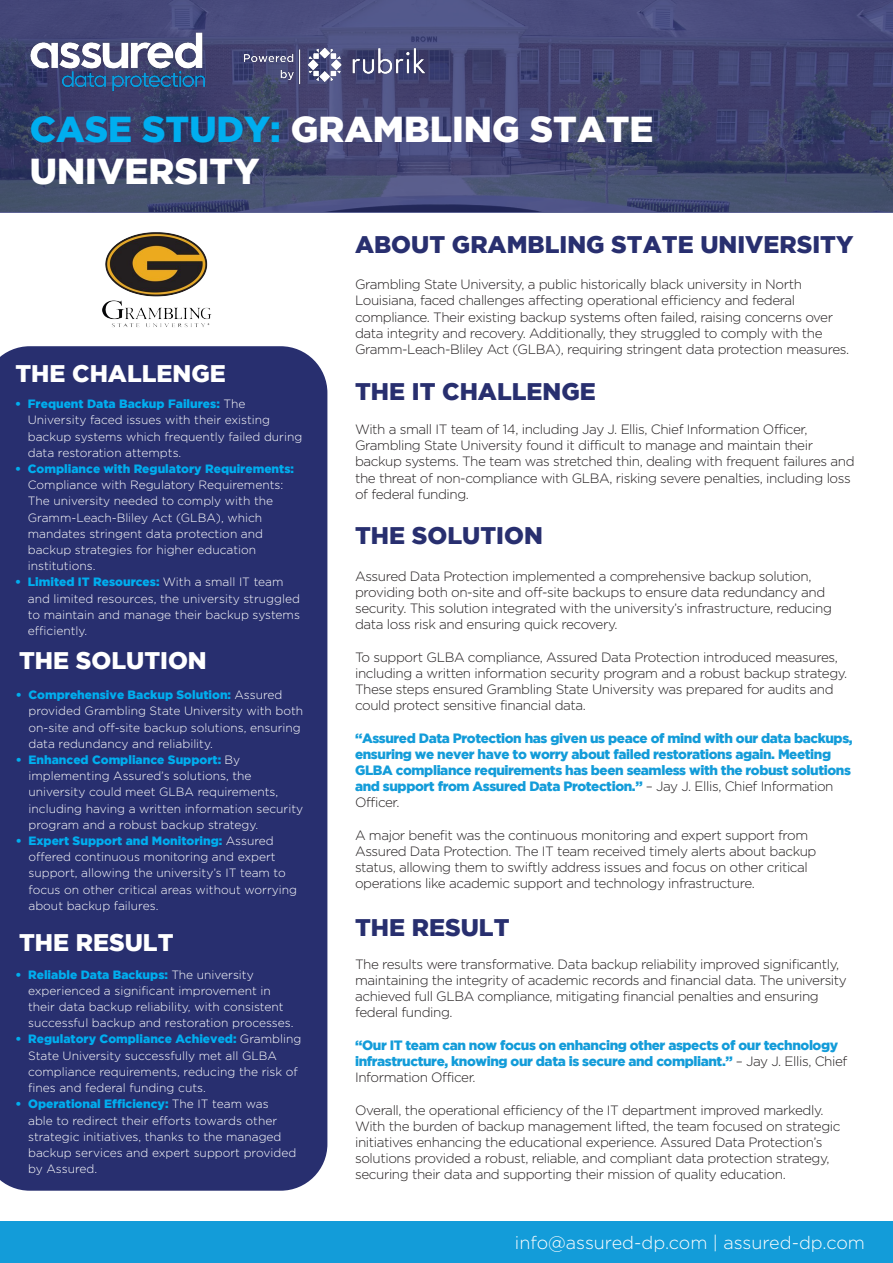
<style>
.page{position:relative;width:893px;height:1263px;background:#fff}
.page>*{position:absolute;margin:0;border:0;box-sizing:border-box;transform-origin:0 0}
.t1{font:900 36px/42px "Gotham";color:#fff}
.t2{font:900 24px "Gotham";color:#282f6f}
.t3{font:900 24px "Gotham";color:#fff}
.t4{font:300 18px "Gotham";color:#fff}
.t5{font:300 13.5px/16.2px "Gotham";letter-spacing:-.03em;color:#231f20}
.t6{font:900 13.5px/16.2px "Gotham";letter-spacing:-.03em;color:#139cd9}
.t7{font:300 12px/16.2px "Gotham";color:#fff}
.s1{color:#00aeef}
.s2{font-weight:900;color:#00aeef}
.s3{font-weight:300;color:#231f20}
</style>
<div class="page">
<svg style="left:0;top:0;width:893px;height:212px;background:#424771"></svg>
<img style="left:30px;top:30px;width:176px;height:62px">
<div style="left:0;top:346px;width:327px;height:845px;background:#282f6f"></div>
<div style="left:0;top:1222px;width:893px;height:41px;background:#139cd9"></div>
<img style="left:240px;top:37px;width:188px;height:51px">
<img style="left:89px;top:212px;width:134px;height:116px">
<p class="t1" style="left:30px;top:108px;width:625px"><span class="s1">CASE STUDY:</span> GRAMBLING STATE<br>UNIVERSITY</p>
<p class="t3" style="left:15px;top:360px;width:212px">THE CHALLENGE</p>
<p class="t7" style="left:28px;top:396px;width:276px;text-indent:-13px"><span class="s2">• Frequent Data Backup Failures:</span> The University faced issues with their existing backup systems which frequently failed during data restoration attempts.</p>
<p class="t7" style="left:28px;top:460px;width:268px;text-indent:-13px"><span class="s2">• Compliance with Regulatory Requirements:<br></span>Compliance with Regulatory Requirements:<br>The university needed to comply with the Gramm-Leach-Bliley Act (GLBA), which mandates stringent data protection and backup strategies for higher education institutions.</p>
<p class="t7" style="left:28px;top:574px;width:274px;text-indent:-13px"><span class="s2">• Limited IT Resources:</span> With a small IT team and limited resources, the university struggled to maintain and manage their backup systems efficiently.</p>
<p class="t3" style="left:19px;top:647px;width:189px">THE SOLUTION</p>
<p class="t7" style="left:28px;top:687px;width:276px;text-indent:-13px"><span class="s2">• Comprehensive Backup Solution:</span> Assured provided Grambling State University with both on-site and off-site backup solutions, ensuring data redundancy and reliability.</p>
<p class="t7" style="left:28px;top:751px;width:276px;text-indent:-13px"><span class="s2">• Enhanced Compliance Support:</span> By implementing Assured’s solutions, the university could meet GLBA requirements, including having a written information security program and a robust backup strategy.</p>
<p class="t7" style="left:28px;top:832px;width:270px;text-indent:-13px"><span class="s2">• Expert Support and Monitoring:</span> Assured offered continuous monitoring and expert support, allowing the university’s IT team to focus on other critical areas without worrying about backup failures.</p>
<p class="t3" style="left:19px;top:929px;width:156px">THE RESULT</p>
<p class="t7" style="left:28px;top:966px;width:267px;text-indent:-13px"><span class="s2">• Reliable Data Backups:</span> The university experienced a significant improvement in their data backup reliability, with consistent successful backup and restoration processes.</p>
<p class="t7" style="left:28px;top:1031px;width:275px;text-indent:-13px"><span class="s2">• Regulatory Compliance Achieved:</span> Grambling State University successfully met all GLBA compliance requirements, reducing the risk of fines and federal funding cuts.</p>
<p class="t7" style="left:28px;top:1096px;width:270px;text-indent:-13px"><span class="s2">• Operational Efficiency:</span> The IT team was able to redirect their efforts towards other strategic initiatives, thanks to the managed backup services and expert support provided by Assured.</p>
<p class="t2" style="left:355px;top:230px;width:500px">ABOUT GRAMBLING STATE UNIVERSITY</p>
<p class="t5" style="left:355px;top:276px;width:496px">Grambling State University, a public historically black university in North Louisiana, faced challenges affecting operational efficiency and federal compliance. Their existing backup systems often failed, raising concerns over data integrity and recovery. Additionally, they struggled to comply with the Gramm-Leach-Bliley Act (GLBA), requiring stringent data protection measures.</p>
<p class="t2" style="left:355px;top:377px;width:242px">THE IT CHALLENGE</p>
<p class="t5" style="left:355px;top:421px;width:501px">With a small IT team of 14, including Jay J. Ellis, Chief Information Officer, Grambling State University found it difficult to manage and maintain their backup systems. The team was stretched thin, dealing with frequent failures and the threat of non-compliance with GLBA, risking severe penalties, including loss of federal funding.</p>
<p class="t2" style="left:355px;top:521px;width:189px">THE SOLUTION</p>
<p class="t5" style="left:355px;top:568px;width:478px">Assured Data Protection implemented a comprehensive backup solution, providing both on-site and off-site backups to ensure data redundancy and security. This solution integrated with the university’s infrastructure, reducing data loss risk and ensuring quick recovery.</p>
<p class="t5" style="left:355px;top:649px;width:494px">To support GLBA compliance, Assured Data Protection introduced measures, including a written information security program and a robust backup strategy.<br>These steps ensured Grambling State University was prepared for audits and could protect sensitive financial data.</p>
<p class="t6" style="left:355px;top:729px;width:499px">“Assured Data Protection has given us peace of mind with our data backups, ensuring we never have to worry about failed restorations again. Meeting GLBA compliance requirements has been seamless with the robust solutions and support from Assured Data Protection.” <span class="s3">– Jay J. Ellis, Chief Information Officer.</span></p>
<p class="t5" style="left:355px;top:827px;width:463px">A major benefit was the continuous monitoring and expert support from Assured Data Protection. The IT team received timely alerts about backup status, allowing them to swiftly address issues and focus on other critical operations like academic support and technology infrastructure.</p>
<p class="t2" style="left:355px;top:913px;width:156px">THE RESULT</p>
<p class="t5" style="left:355px;top:956px;width:493px">The results were transformative. Data backup reliability improved significantly, maintaining the integrity of academic records and financial data. The university achieved full GLBA compliance, mitigating financial penalties and ensuring federal funding.</p>
<p class="t6" style="left:355px;top:1036px;width:494px">“Our IT team can now focus on enhancing other aspects of our technology infrastructure, knowing our data is secure and compliant.” <span class="s3">– Jay J. Ellis, Chief<br>Information Officer.</span></p>
<p class="t5" style="left:355px;top:1101px;width:487px">Overall, the operational efficiency of the IT department improved markedly.<br>With the burden of backup management lifted, the team focused on strategic initiatives enhancing the educational experience. Assured Data Protection’s solutions provided a robust, reliable, and compliant data protection strategy, securing their data and supporting their mission of quality education.</p>
<p class="t4" style="left:515px;top:1232px;width:352px">info@assured-dp.com | assured-dp.com</p>
</div>
